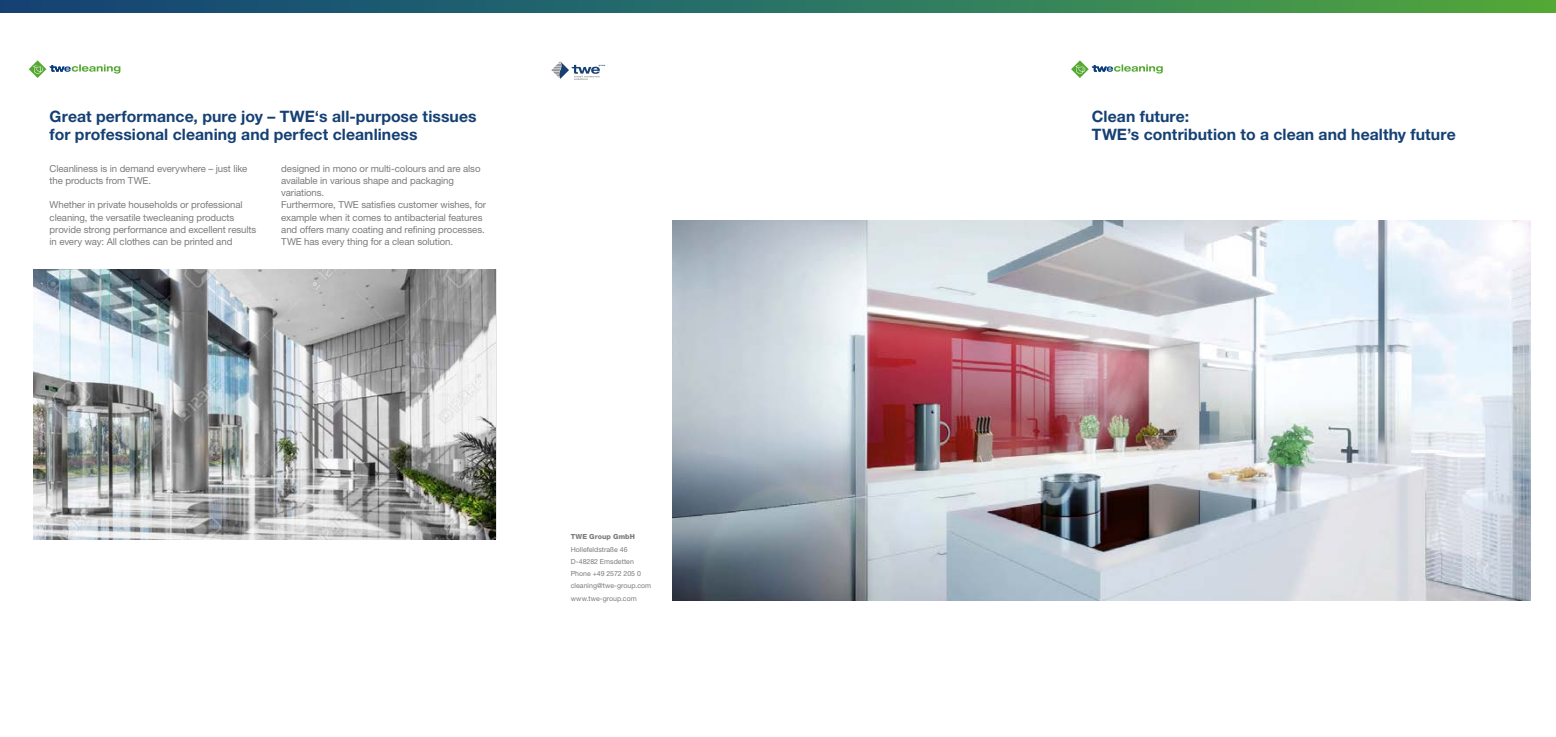
<style>
.page{position:relative;width:1556px;height:737px;background:#fff}
.page>*{position:absolute;margin:0;border:0;box-sizing:border-box;transform-origin:0 0}
.t1{font:700 15.75px/18.9px "Helvetica Neue LT Std";letter-spacing:.005em;color:#154073}
.t2{font:9.62px/12.2px "Helvetica Neue LT Std";letter-spacing:-.01em;color:#7c7b7b}
.t3{font:7px/12.2px "Helvetica Neue LT Std";letter-spacing:.005em;color:#7c7b7b}
.t4{font:800 7px "Helvetica Neue LT Std";letter-spacing:.015em;color:#7c7b7b}
</style>
<div class="page">
<svg style="left:0;top:0;width:1555px;height:12px;background:#2d7360"></svg>
<svg style="left:551px;top:61px;width:54px;height:19px"></svg>
<svg style="left:1071px;top:60px;width:91px;height:18px"></svg>
<svg style="left:29px;top:60px;width:91px;height:18px"></svg>
<img style="left:33px;top:270px;width:463px;height:269px">
<img style="left:672px;top:220px;width:858px;height:380px">
<h1 class="t1" style="left:50px;top:106px;width:428px">Great performance, pure joy – TWE‘s all-purpose tissues for professional cleaning and perfect cleanliness</h1>
<h1 class="t1" style="left:1091px;top:106px;width:365px">Clean future:<br>TWE’s contribution to a clean and healthy future</h1>
<p class="t2" style="left:281px;top:162px;width:206px">designed in mono or multi-colours and are also available in various shape and packaging variations.<br>Furthermore, TWE satisfies customer wishes, for example when it comes to antibacterial features and offers many coating and refining processes.<br>TWE has every thing for a clean solution.</p>
<p class="t2" style="left:50px;top:162px;width:199px">Cleanliness is in demand everywhere – just like the products from TWE.</p>
<p class="t2" style="left:50px;top:199px;width:208px">Whether in private households or professional cleaning, the versatile twecleaning products provide strong performance and excellent results in every way: All clothes can be printed and</p>
<p class="t4" style="left:570px;top:532px;width:66px">TWE Group GmbH</p>
<p class="t3" style="left:570px;top:543px;width:82px">Hollefeldstraße 46<br>D-48282 Emsdetten<br>Phone +49 2572 205 0 cleaning@twe-group.com www.twe-group.com</p>
</div>
